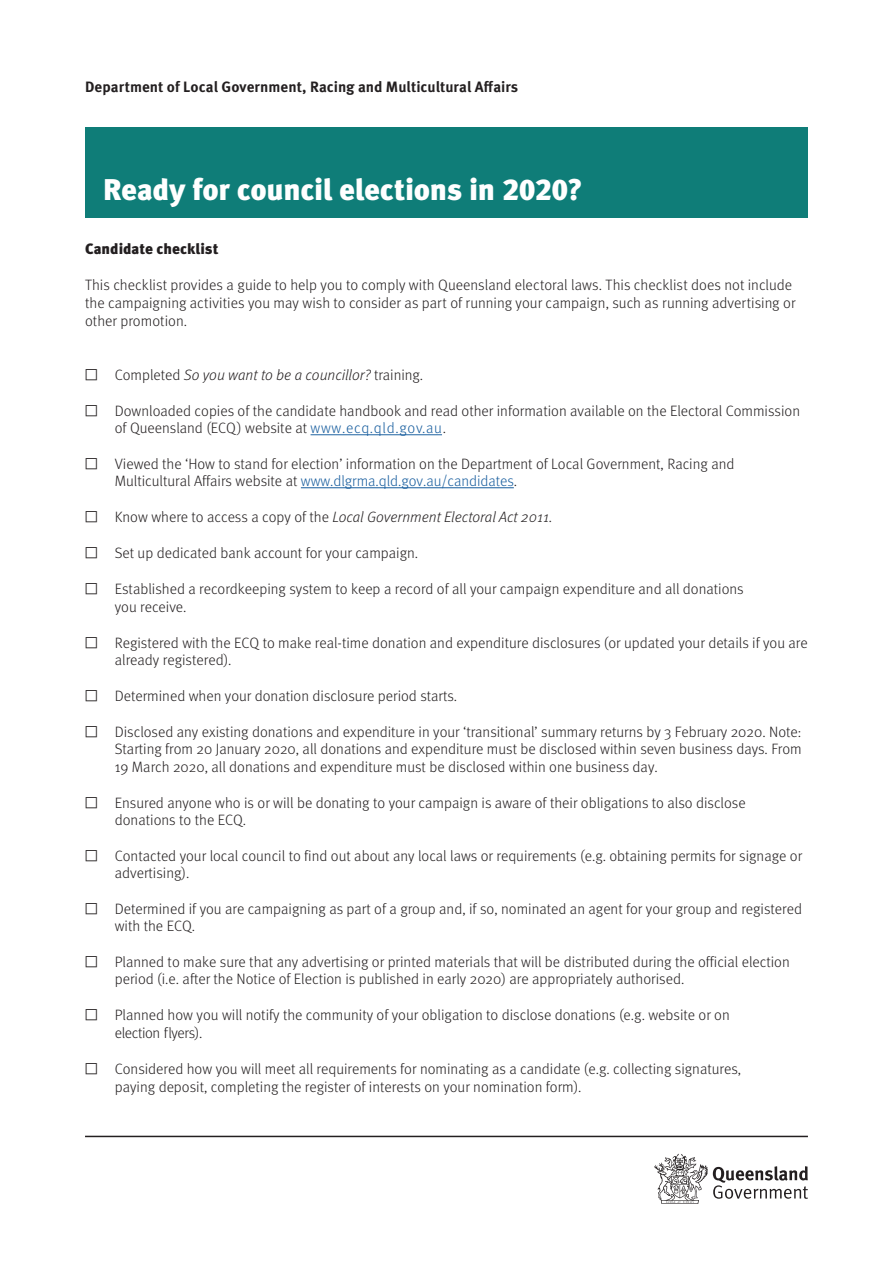
<style>
.page{position:relative;width:893px;height:1263px;background:#fff}
.page>*{position:absolute;margin:0;border:0;box-sizing:border-box;transform-origin:0 0}
.t1{font:900 30px "Meta Pro";letter-spacing:-.01em;color:#fff}
.BODY{font:300 15px/17px "Meta Pro";color:#231f20}
.t2{font:italic 300 15px "Meta Pro";color:#231f20}
.t3{font:700 15px "Meta Pro";color:#231f20}
.BODY_BLACK{font:900 15px "Meta Pro";color:#231f20}
.s1{font-style:normal}
.s2{color:#175d9e}
</style>
<div class="page">
<hr style="left:85px;top:1136px;width:723px;height:1px;background:#231f20">
<svg style="left:654px;top:1154px;width:154px;height:50px"></svg>
<div style="left:85px;top:128px;width:723px;height:90px;background:#0f7d78"></div>
<hr style="left:311px;top:434px;width:131px;height:1px;background:#175d9e">
<hr style="left:301px;top:487px;width:213px;height:1px;background:#175d9e">
<p class="t3" style="left:85px;top:75px;width:435px">Department of Local Government, Racing and Multicultural Affairs</p>
<p class="t1" style="left:103px;top:165px;width:481px">Ready for council elections in 2020?</p>
<p class="BODY_BLACK" style="left:85px;top:236px;width:135px">Candidate checklist</p>
<p class="BODY" style="left:85px;top:275px;width:712px;line-height:18px">This checklist provides a guide to help you to comply with Queensland electoral laws. This checklist does not include the campaigning activities you may wish to consider as part of running your campaign, such as running advertising or other promotion.</p>
<p class="t2" style="left:85px;top:364px;width:340px"><span class="s1">□ Completed</span> So you want to be a councillor? <span class="s1">training.</span></p>
<p class="BODY" style="left:115px;top:401px;width:687px;text-indent:-30px">□ Downloaded copies of the candidate handbook and read other information available on the Electoral Commission of Queensland (ECQ) website at <span class="s2">www.ecq.qld.gov.au</span>.</p>
<p class="BODY" style="left:115px;top:454px;width:621px;text-indent:-30px">□ Viewed the ‘How to stand for election’ information on the Department of Local Government, Racing and<br>Multicultural Affairs website at <span class="s2">www.dlgrma.qld.gov.au/candidates</span>.</p>
<p class="t2" style="left:85px;top:506px;width:469px"><span class="s1">□ Know where to access a copy of the</span> Local Government Electoral Act 2011.</p>
<p class="BODY" style="left:85px;top:543px;width:335px">□ Set up dedicated bank account for your campaign.</p>
<p class="BODY" style="left:115px;top:579px;width:630px;line-height:18px;text-indent:-30px">□ Established a recordkeeping system to keep a record of all your campaign expenditure and all donations you receive.</p>
<p class="BODY" style="left:115px;top:633px;width:694px;text-indent:-30px">□ Registered with the ECQ to make real-time donation and expenditure disclosures (or updated your details if you are already registered).</p>
<p class="BODY" style="left:85px;top:686px;width:374px">□ Determined when your donation disclosure period starts.</p>
<p class="BODY" style="left:115px;top:722px;width:688px;line-height:17.5px;text-align:justify;text-indent:-30px">□ Disclosed any existing donations and expenditure in your ‘transitional’ summary returns by 3 February 2020. Note:<br>Starting from 20 January 2020, all donations and expenditure must be disclosed within seven business days. From 19 March 2020, all donations and expenditure must be disclosed within one business day.</p>
<p class="BODY" style="left:115px;top:793px;width:632px;text-indent:-30px">□ Ensured anyone who is or will be donating to your campaign is aware of their obligations to also disclose donations to the ECQ.</p>
<p class="BODY" style="left:115px;top:846px;width:689px;text-indent:-30px">□ Contacted your local council to find out about any local laws or requirements (e.g. obtaining permits for signage or advertising).</p>
<p class="BODY" style="left:115px;top:899px;width:689px;text-indent:-30px">□ Determined if you are campaigning as part of a group and, if so, nominated an agent for your group and registered with the ECQ.</p>
<p class="BODY" style="left:115px;top:952px;width:676px;text-indent:-30px">□ Planned to make sure that any advertising or printed materials that will be distributed during the official election period (i.e. after the Notice of Election is published in early 2020) are appropriately authorised.</p>
<p class="BODY" style="left:115px;top:1005px;width:616px;line-height:18px;text-indent:-30px">□ Planned how you will notify the community of your obligation to disclose donations (e.g. website or on election flyers).</p>
<p class="BODY" style="left:115px;top:1059px;width:628px;line-height:18px;text-indent:-30px">□ Considered how you will meet all requirements for nominating as a candidate (e.g. collecting signatures, paying deposit, completing the register of interests on your nomination form).</p>
</div>
